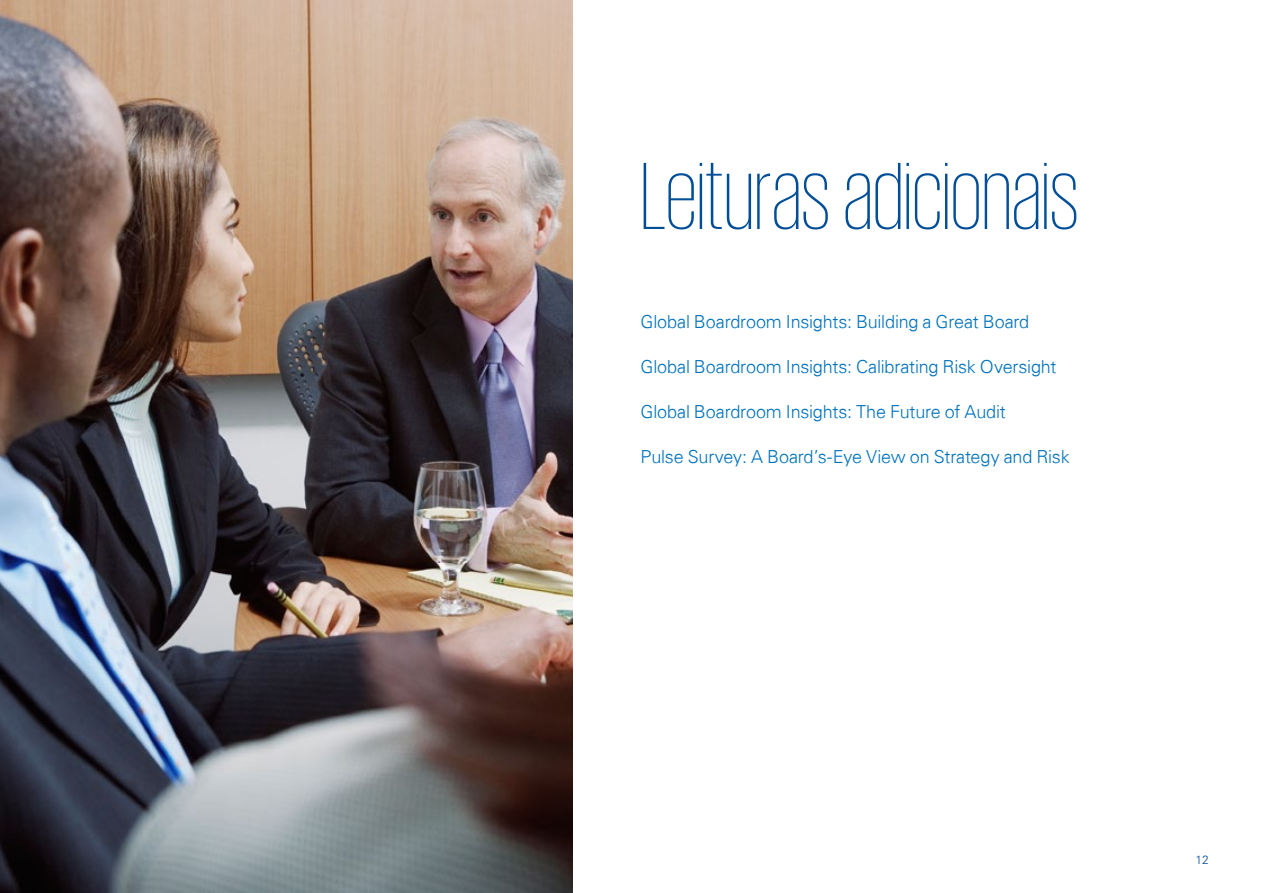
<style>
.page{position:relative;width:1263px;height:893px;background:#fff}
.page>*{position:absolute;margin:0;border:0;box-sizing:border-box;transform-origin:0 0}
.Title_112_pt{font:200 97.5px "KPMG";color:#004e98}
.Text_Intro_12pt{font:300 18px "Univers 45";letter-spacing:-.01em;color:#0072bc}
.t1{font:300 12px "Univers 45";color:#004e98}
.s1{font-style:inherit}
</style>
<div class="page">
<img style="left:0;top:0;width:573px;height:893px">
<p class="Title_112_pt" style="left:640px;top:150px;width:440px">Leituras adicionais</p>
<p class="Text_Intro_12pt" style="left:640px;top:311px;width:390px">Global Boardroom Insights: Building a Great Board</p>
<p class="Text_Intro_12pt" style="left:640px;top:356px;width:418px">Global Boardroom Insights: Calibrating Risk Oversight</p>
<p class="Text_Intro_12pt" style="left:640px;top:401px;width:367px">Global Boardroom Insights: The Future of Audit</p>
<p class="Text_Intro_12pt" style="left:640px;top:446px;width:431px">Pulse Survey: A Board<span class="s1">’</span>s-Eye View on Strategy and Risk</p>
<p class="t1" style="left:1195px;top:852px;width:15px">1<span class="s1">2</span></p>
</div>
